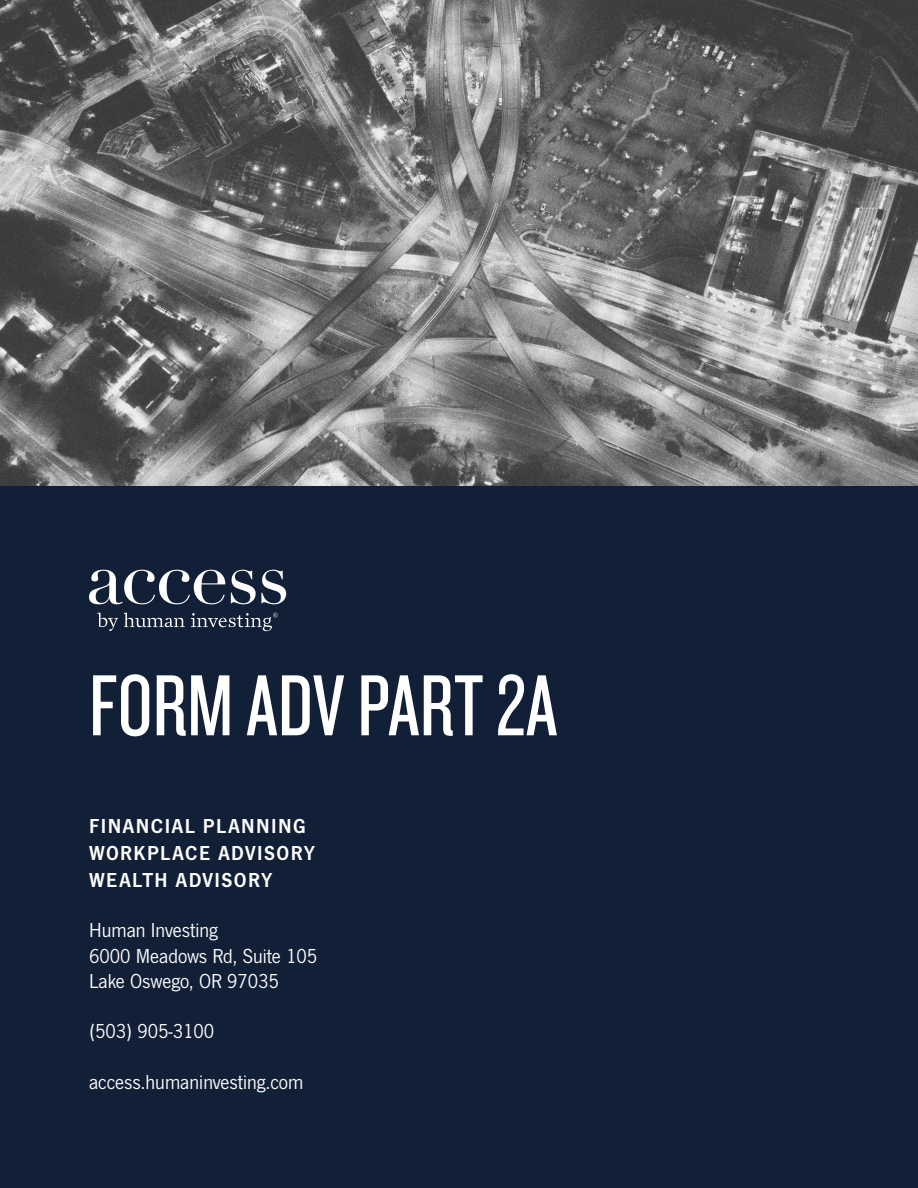
<style>
.page{position:relative;width:918px;height:1188px;background:#fff}
.page>*{position:absolute;margin:0;border:0;box-sizing:border-box;transform-origin:0 0}
.t1{font:90px "Knockout 28 Junior Feathrwt";color:#fff}
.t2{font:21px/25.2px "News Got";color:#fff}
.t3{font:21px/27px "News Got Dem";letter-spacing:.07em;color:#fff}
</style>
<div class="page">
<div style="left:0;top:486px;width:918px;height:702px;background:#111f37"></div>
<img style="left:0;top:0;width:918px;height:486px">
<svg style="left:89px;top:570px;width:136px;height:34px"></svg>
<svg style="left:231px;top:570px;width:55px;height:34px"></svg>
<svg style="left:124px;top:613px;width:61px;height:14px"></svg>
<svg style="left:191px;top:613px;width:87px;height:18px"></svg>
<svg style="left:97px;top:613px;width:21px;height:18px"></svg>
<h1 class="t1" style="left:89px;top:650px;width:470px">FORM ADV PART 2A</h1>
<p class="t3" style="left:89px;top:813px;width:227px">FINANCIAL PLANNING<br>WORKPLACE ADVISORY<br>WEALTH ADVISORY</p>
<p class="t2" style="left:89px;top:918px;width:230px">Human Investing<br>6000 Meadows Rd, Suite 105<br>Lake Oswego, OR 97035</p>
<p class="t2" style="left:89px;top:1019px;width:127px">(503) 905-3100</p>
<p class="t2" style="left:89px;top:1069px;width:216px">access.humaninvesting.com</p>
</div>
